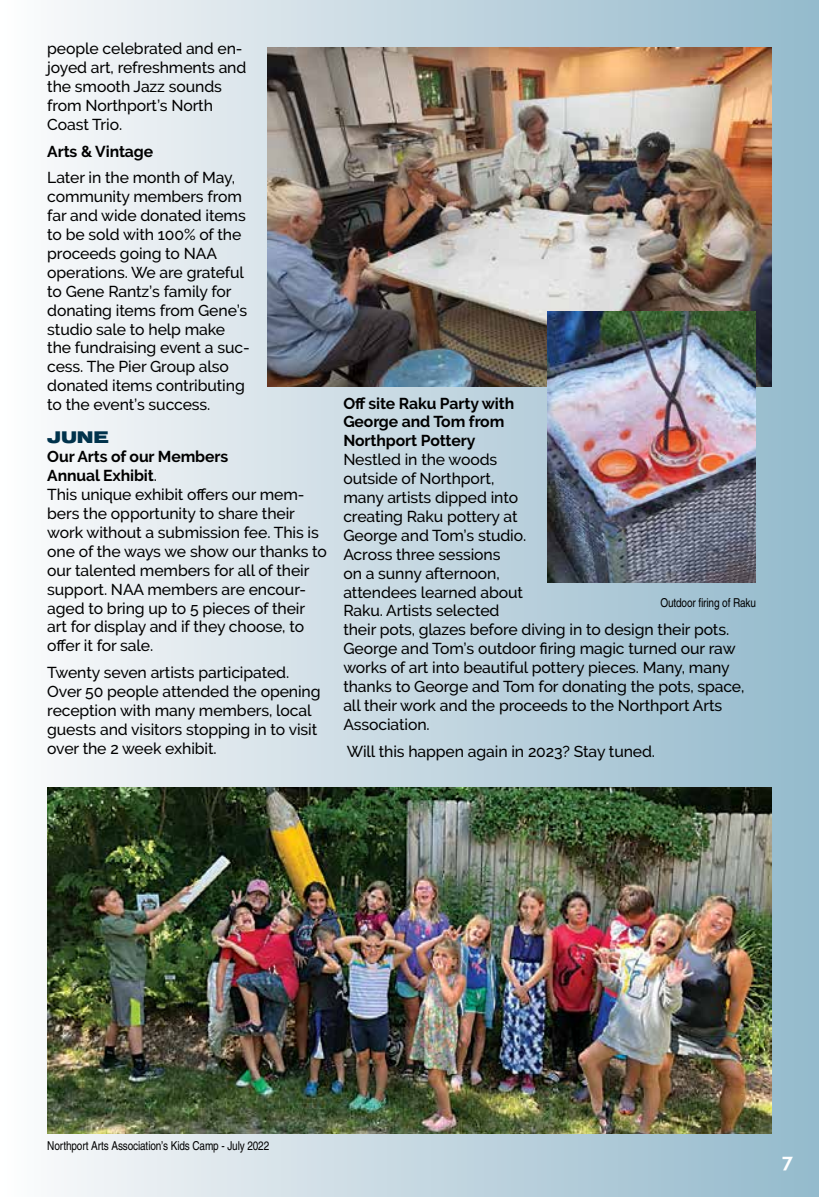
<style>
.page{position:relative;width:819px;height:1197px;background:#fff}
.page>*{position:absolute;margin:0;border:0;box-sizing:border-box;transform-origin:0 0}
.t1{font:700 19.25px "Raleway";color:#fff}
.t2{font:900 17.5px "Nimbus San Ext";color:#00324b}
.t3{font:500 15.75px/18.9px "Raleway";letter-spacing:-.005em;color:#000}
.t4{font:700 15.75px/18.9px "Raleway";letter-spacing:-.005em;color:#000}
.t5{font:12.25px "Nimbus San Con L";letter-spacing:-.01em;color:#000}
.s1{font-weight:700}
</style>
<div class="page">
<div style="left:0;top:0;width:819px;height:1197px;background:linear-gradient(to right,#fcfbfb,#93b8cb)"></div>
<img style="left:47px;top:788px;width:725px;height:346px">
<img style="left:268px;top:47px;width:504px;height:339px">
<img style="left:548px;top:312px;width:208px;height:271px">
<p class="t3" style="left:47px;top:39px;width:201px">people celebrated and en&shy;joyed art, refreshments and the smooth Jazz sounds from Northport’s North<br>Coast Trio.</p>
<p class="t4" style="left:47px;top:142px;width:107px">Arts &amp; Vintage</p>
<p class="t3" style="left:47px;top:168px;width:204px">Later in the month of May, community members from far and wide donated items to be sold with 100% of the proceeds going to NAA operations. We are grateful to Gene Rantz’s family for donating items from Gene’s studio sale to help make the fundraising event a suc&shy;cess. The Pier Group also donated items contributing to the event’s success.</p>
<p class="t2" style="left:47px;top:428px;width:63px">JUNE</p>
<p class="t3" style="left:47px;top:447px;width:281px"><span class="s1">Our Arts of our Members<br>Annual Exhibit</span>.<br>This unique exhibit offers our mem&shy;bers the opportunity to share their work without a submission fee. This is one of the ways we show our thanks to our talented members for all of their support. NAA members are encour&shy;aged to bring up to 5 pieces of their art for display and if they choose, to offer it for sale.</p>
<p class="t3" style="left:47px;top:663px;width:275px">Twenty seven artists participated.<br>Over 50 people attended the opening reception with many members, local guests and visitors stopping in to visit over the 2 week exhibit.</p>
<p class="t4" style="left:343px;top:394px;width:172px">Off site Raku Party with<br>George and Tom from<br>Northport Pottery</p>
<p class="t3" style="left:343px;top:450px;width:403px">Nestled in the woods<br>outside of Northport,<br>many artists dipped into<br>creating Raku pottery at<br>George and Tom’s studio.<br>Across three sessions<br>on a sunny afternoon,<br>attendees learned about<br>Raku. Artists selected<br>their pots, glazes before diving in to design their pots.<br>George and Tom’s outdoor firing magic turned our raw works of art into beautiful pottery pieces. Many, many thanks to George and Tom for donating the pots, space, all their work and the proceeds to the Northport Arts<br>Association.</p>
<p class="t3" style="left:347px;top:742px;width:310px">Will this happen again in 2023? Stay tuned.</p>
<p class="t5" style="left:660px;top:594px;width:97px">Outdoor firing of Raku</p>
<p class="t5" style="left:47px;top:1137px;width:224px">Northport Arts Association’s Kids Camp - July 2022</p>
<p class="t1" style="left:782px;top:1150px;width:12px">7</p>
</div>
